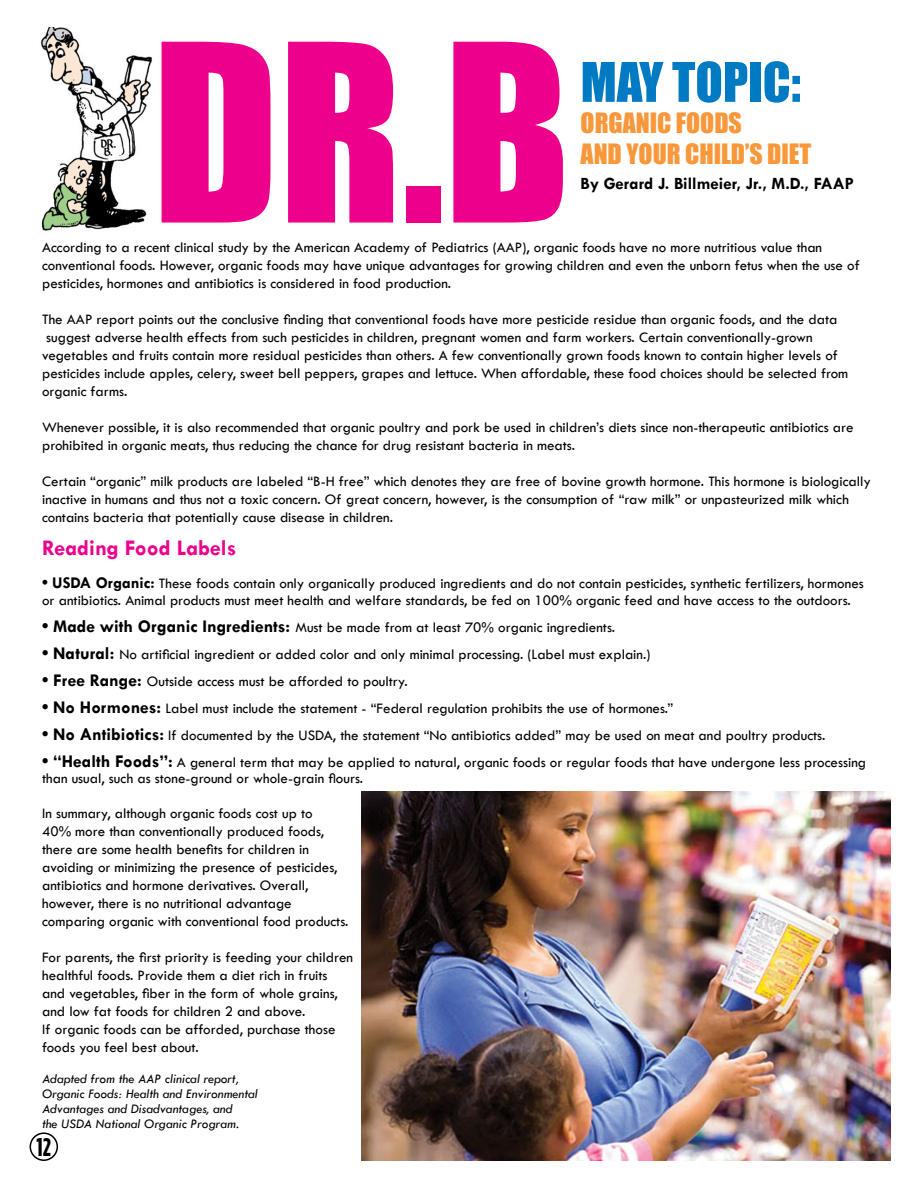
<style>
.page{position:relative;width:918px;height:1188px;background:#fff}
.page>*{position:absolute;margin:0;border:0;box-sizing:border-box;transform-origin:0 0}
.t1{font:228.75px "Impact";color:#ec008c}
.t2{font:50.4px "Impact";color:#007ac2}
.t3{font:25.8px/30.9px "Impact";color:#f8983a}
.t4{font:700 25.5px "Gotham Condensed";color:#000}
.t5{font:700 22.5px "Tw Cen";color:#ec008c}
.t6{font:700 17.4px "Tw Cen";color:#000}
.t7{font:15px/18px "Tw Cen";color:#000}
.t8{font:italic 13.5px/15px "Tw Cen";color:#000}
.s1{font-weight:700;font-size:16.5px}
.s2{font-weight:700;font-size:18px}
</style>
<div class="page">
<img style="left:41px;top:28px;width:112px;height:203px">
<img style="left:362px;top:792px;width:529px;height:369px">
<div style="left:30px;top:1132px;width:28px;height:29px;border:2px solid #000;border-radius:50%"></div>
<h1 class="t1" style="left:152px;top:-45px;width:420px">DR.B</h1>
<h2 class="t2" style="left:581px;top:43px;width:222px">MAY TOPIC:</h2>
<h3 class="t3" style="left:581px;top:106px;width:232px">ORGANIC FOODS<br>AND YOUR CHILD’S DIET</h3>
<p class="t6" style="left:581px;top:173px;width:275px">By Gerard J. Billmeier, Jr., M.D., FAAP</p>
<p class="t7" style="left:42px;top:238px;width:819px">According to a recent clinical study by the American Academy of Pediatrics (AAP), organic foods have no more nutritious value than conventional foods. However, organic foods may have unique advantages for growing children and even the unborn fetus when the use of pesticides, hormones and antibiotics is considered in food production.</p>
<p class="t7" style="left:42px;top:310px;width:808px">The AAP report points out the conclusive finding that conventional foods have more pesticide residue than organic foods, and the data suggest adverse health effects from such pesticides in children, pregnant women and farm workers. Certain conventionally-grown vegetables and fruits contain more residual pesticides than others. A few conventionally grown foods known to contain higher levels of pesticides include apples, celery, sweet bell peppers, grapes and lettuce. When affordable, these food choices should be selected from organic farms.</p>
<p class="t7" style="left:42px;top:418px;width:813px">Whenever possible, it is also recommended that organic poultry and pork be used in children’s diets since non-therapeutic antibiotics are prohibited in organic meats, thus reducing the chance for drug resistant bacteria in meats.</p>
<p class="t7" style="left:42px;top:472px;width:830px">Certain “organic” milk products are labeled “B-H free” which denotes they are free of bovine growth hormone. This hormone is biologically inactive in humans and thus not a toxic concern. Of great concern, however, is the consumption of “raw milk” or unpasteurized milk which contains bacteria that potentially cause disease in children.</p>
<h3 class="t5" style="left:42px;top:535px;width:196px">Reading Food Labels</h3>
<p class="t7" style="left:42px;top:575px;width:823px;line-height:16.5px"><span class="s1">• USDA Organic:</span> These foods contain only organically produced ingredients and do not contain pesticides, synthetic fertilizers, hormones or antibiotics. Animal products must meet health and welfare standards, be fed on 100% organic feed and have access to the outdoors.</p>
<p class="t7" style="left:42px;top:618px;width:575px"><span class="s2">• Made with Organic Ingredients:</span> Must be made from at least 70% organic ingredients.</p>
<p class="t7" style="left:42px;top:645px;width:610px"><span class="s2">• Natural:</span> No artificial ingredient or added color and only minimal processing. (Label must explain.)</p>
<p class="t7" style="left:42px;top:672px;width:367px"><span class="s2">• Free Range:</span> Outside access must be afforded to poultry.</p>
<p class="t7" style="left:42px;top:699px;width:633px"><span class="s2">• No Hormones:</span> Label must include the statement - “Federal regulation prohibits the use of hormones.”</p>
<p class="t7" style="left:42px;top:726px;width:785px"><span class="s2">• No Antibiotics:</span> If documented by the USDA, the statement “No antibiotics added” may be used on meat and poultry products.</p>
<p class="t7" style="left:42px;top:754px;width:826px;line-height:16.5px"><span class="s2">• “Health Foods”:</span> A general term that may be applied to natural, organic foods or regular foods that have undergone less processing than usual, such as stone-ground or whole-grain flours.</p>
<p class="t7" style="left:42px;top:804px;width:308px">In summary, although organic foods cost up to<br>40% more than conventionally produced foods, there are some health benefits for children in avoiding or minimizing the presence of pesticides, antibiotics and hormone derivatives. Overall, however, there is no nutritional advantage comparing organic with conventional food products.</p>
<p class="t7" style="left:42px;top:948px;width:312px">For parents, the first priority is feeding your children healthful foods. Provide them a diet rich in fruits and vegetables, fiber in the form of whole grains, and low fat foods for children 2 and above.<br>If organic foods can be afforded, purchase those foods you feel best about.</p>
<p class="t8" style="left:42px;top:1071px;width:217px">Adapted from the AAP clinical report, Organic Foods: Health and Environmental Advantages and Disadvantages, and<br>the USDA National Organic Program.</p>
<h3 class="t4" style="left:36px;top:1132px;width:16px">12</h3>
</div>
